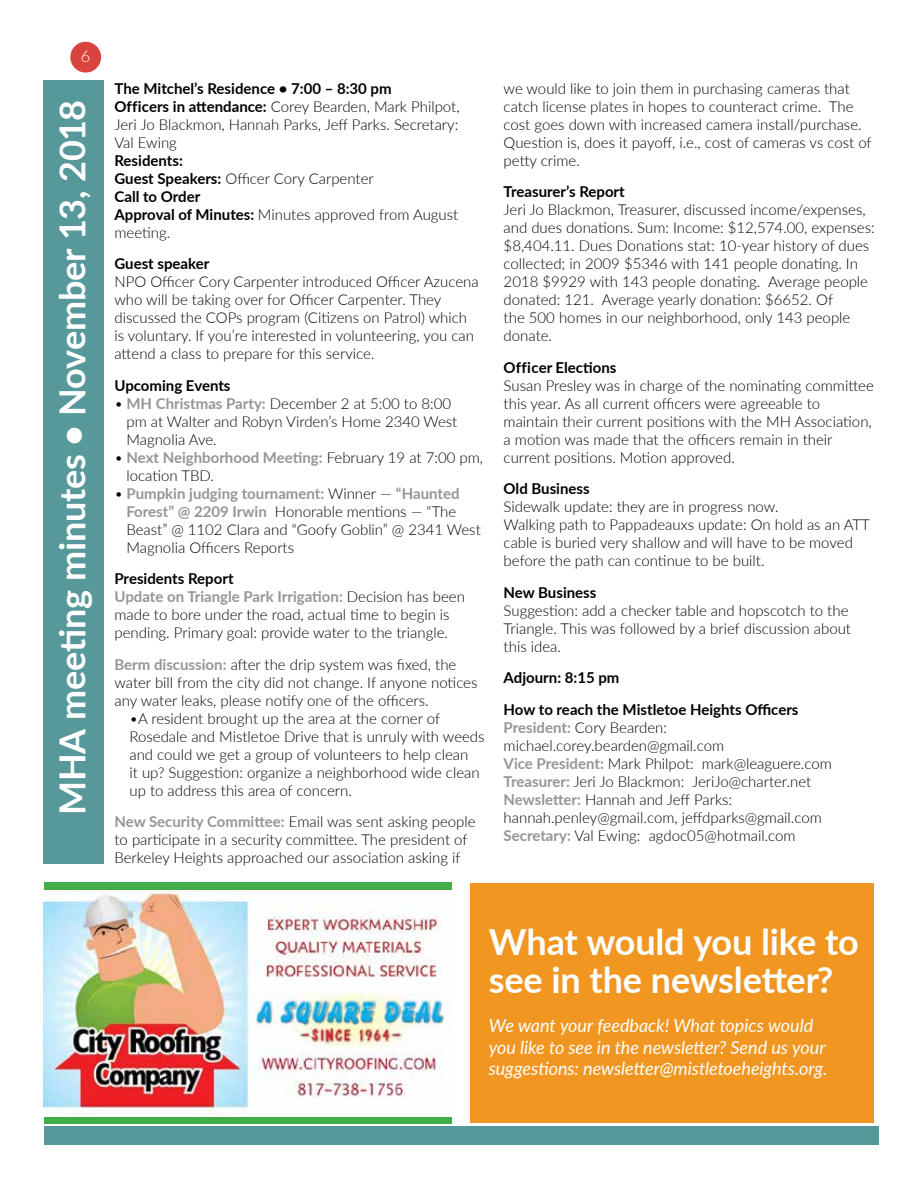
<style>
.page{position:relative;width:918px;height:1188px;background:#fff}
.page>*{position:absolute;margin:0;border:0;box-sizing:border-box;transform-origin:0 0}
.t1{font:700 36px/37.5px "Lato";letter-spacing:-.005em;color:#fff}
.t2{font:italic 18px/21.6px "Lato";letter-spacing:-.005em;color:#fff}
.t3{font:300 16.5px "Lato";color:#fff}
.t4{font:300 15px/18px "Lato";color:#000}
.t5{font:700 15px/18px "Lato";color:#000}
.s1{font-weight:700}
.s2{font-weight:300}
.s3{font-weight:700;color:#939598}
</style>
<div class="page">
<div style="left:70px;top:42px;width:31px;height:31px;background:#d9443f;border-radius:50%"></div>
<div style="left:44px;top:883px;width:408px;height:241px;background:#41ad49"></div>
<img style="left:44px;top:890px;width:408px;height:226px">
<div style="left:470px;top:883px;width:404px;height:240px;background:#f09621"></div>
<div style="left:44px;top:1126px;width:834px;height:19px;background:#57989a"></div>
<div style="left:43px;top:80px;width:61px;height:784px;background:#57989a"></div>
<p class="t3" style="left:81px;top:45px;width:11px">6</p>
<h1 class="t1" style="left:52px;top:815px;width:717px;rotate:-90deg">MHA meeting minutes • November 13, 2018</h1>
<p class="t4" style="left:114px;top:79px;width:347px"><span class="s1">The Mitchel’s Residence • 7:00 – 8:30 pm<br>Officers in attendance:</span> Corey Bearden, Mark Philpot, Jeri Jo Blackmon, Hannah Parks, Jeff Parks. Secretary:<br>Val Ewing</p>
<p class="t5" style="left:114px;top:150px;width:345px">Residents:<br>Guest Speakers: <span class="s2">Officer Cory Carpenter<br></span>Call to Order<br>Approval of Minutes: <span class="s2">Minutes approved from August meeting.</span></p>
<p class="t5" style="left:114px;top:254px;width:97px">Guest speaker</p>
<p class="t4" style="left:114px;top:272px;width:366px">NPO Officer Cory Carpenter introduced Officer Azucena who will be taking over for Officer Carpenter. They discussed the COPs program (Citizens on Patrol) which is voluntary. If you’re interested in volunteering, you can attend a class to prepare for this service.</p>
<p class="t5" style="left:114px;top:375px;width:118px">Upcoming Events</p>
<p class="t4" style="left:126px;top:394px;width:332px;text-indent:-12px">• <span class="s3">MH Christmas Party:</span> December 2 at 5:00 to 8:00 pm at Walter and Robyn Virden’s Home 2340 West<br>Magnolia Ave.</p>
<p class="t4" style="left:126px;top:448px;width:358px;text-indent:-12px">• <span class="s3">Next Neighborhood Meeting:</span> February 19 at 7:00 pm, location TBD.</p>
<p class="t4" style="left:126px;top:484px;width:356px;text-indent:-12px">• <span class="s3">Pumpkin judging tournament:</span> Winner — <span class="s3">“Haunted Forest” @ 2209 Irwin</span> Honorable mentions — “The Beast” @ 1102 Clara and “Goofy Goblin” @ 2341 West Magnolia Officers Reports</p>
<p class="t4" style="left:114px;top:569px;width:352px"><span class="s1">Presidents Report<br></span><span class="s3">Update on Triangle Park Irrigation:</span> Decision has been made to bore under the road, actual time to begin is pending. Primary goal: provide water to the triangle.</p>
<p class="t4" style="left:114px;top:655px;width:365px"><span class="s3">Berm discussion:</span> after the drip system was fixed, the water bill from the city did not change. If anyone notices any water leaks, please notify one of the officers.</p>
<p class="t4" style="left:129px;top:709px;width:357px">•A resident brought up the area at the corner of Rosedale and Mistletoe Drive that is unruly with weeds and could we get a group of volunteers to help clean<br>it up? Suggestion: organize a neighborhood wide clean up to address this area of concern.</p>
<p class="t4" style="left:114px;top:812px;width:363px"><span class="s3">New Security Committee:</span> Email was sent asking people to participate in a security committee. The president of<br>Berkeley Heights approached our association asking if</p>
<p class="t4" style="left:504px;top:79px;width:370px">we would like to join them in purchasing cameras that catch license plates in hopes to counteract crime. The cost goes down with increased camera install/purchase.<br>Question is, does it payoff, i.e., cost of cameras vs cost of petty crime.</p>
<p class="t5" style="left:504px;top:182px;width:123px">Treasurer’s Report</p>
<p class="t4" style="left:504px;top:200px;width:373px">Jeri Jo Blackmon, Treasurer, discussed income/expenses, and dues donations. Sum: Income: $12,574.00, expenses: $8,404.11. Dues Donations stat: 10-year history of dues collected; in 2009 $5346 with 141 people donating. In 2018 $9929 with 143 people donating. Average people donated: 121. Average yearly donation: $6652. Of<br>the 500 homes in our neighborhood, only 143 people donate.</p>
<p class="t5" style="left:504px;top:357px;width:114px">Officer Elections</p>
<p class="t4" style="left:504px;top:376px;width:372px">Susan Presley was in charge of the nominating committee this year. As all current officers were agreeable to maintain their current positions with the MH Association, a motion was made that the officers remain in their current positions. Motion approved.</p>
<p class="t5" style="left:504px;top:479px;width:88px">Old Business</p>
<p class="t4" style="left:504px;top:497px;width:368px">Sidewalk update: they are in progress now.<br>Walking path to Pappadeauxs update: On hold as an ATT cable is buried very shallow and will have to be moved before the path can continue to be built.</p>
<p class="t5" style="left:504px;top:582px;width:94px">New Business</p>
<p class="t4" style="left:504px;top:601px;width:349px">Suggestion: add a checker table and hopscotch to the<br>Triangle. This was followed by a brief discussion about this idea.</p>
<p class="t5" style="left:504px;top:661px;width:296px;line-height:31.5px">Adjourn: 8:15 pm<br>How to reach the Mistletoe Heights Officers</p>
<p class="t4" style="left:504px;top:718px;width:330px"><span class="s3">President:</span> Cory Bearden: michael.corey.bearden@gmail.com<br><span class="s3">Vice President:</span> Mark Philpot: mark@leaguere.com <span class="s3">Treasurer:</span> Jeri Jo Blackmon: JeriJo@charter.net <span class="s3">Newsletter:</span> Hannah and Jeff Parks: hannah.penley@gmail.com, jeffdparks@gmail.com <span class="s3">Secretary:</span> Val Ewing: agdoc05@hotmail.com</p>
<h1 class="t1" style="left:489px;top:922px;width:371px">What would you like to see in the newsletter?</h1>
<p class="t2" style="left:489px;top:1014px;width:340px">We want your feedback! What topics would you like to see in the newsletter? Send us your suggestions: newsletter@mistletoeheights.org.</p>
</div>
